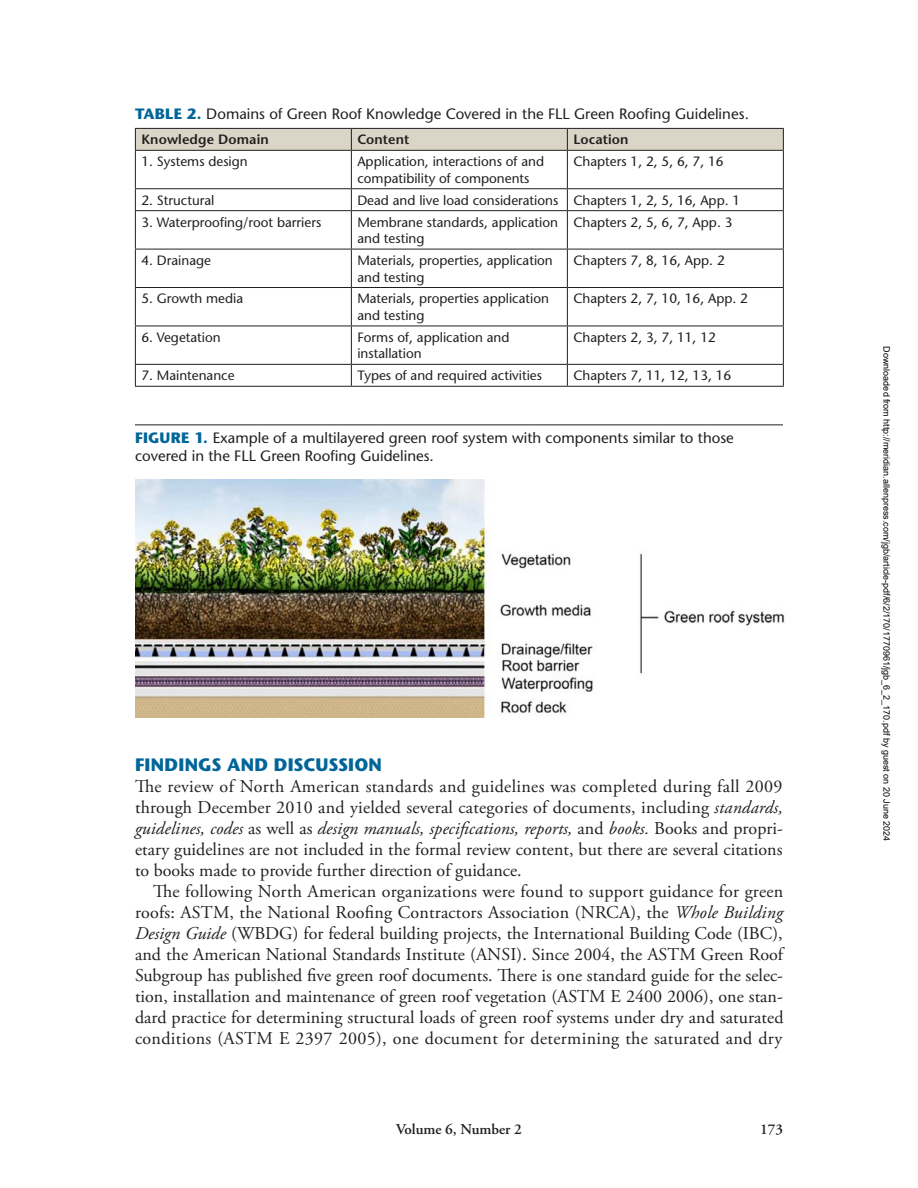
<style>
.page{position:relative;width:918px;height:1188px;background:#fff}
.page>*{position:absolute;margin:0;border:0;box-sizing:border-box;transform-origin:0 0}
.t1{font:18px/21px "Adobe Garamond Pro";letter-spacing:.015em;color:#231f20;text-align:justify}
.t2{font:700 18px "Stone Sans Std";letter-spacing:.01em;color:#006598}
.t3{font:500 15px/18px "Stone Sans Std";color:#231f20}
.t4{font:600 15px "Adobe Garamond Pro";color:#231f20}
.t5{font:500 13.5px/16.5px "Stone Sans Std";color:#231f20}
.t6{font:600 13.5px "Stone Sans Std";letter-spacing:.01em;color:#231f20}
.t7{font:9px "Arial";color:#000}
.s1{font-weight:700;color:#006598}
.s2{font-style:italic}
</style>
<div class="page">
<hr style="left:135px;top:151px;width:1px;height:37px;background:#231f20">
<hr style="left:351px;top:151px;width:1px;height:37px;background:#231f20">
<hr style="left:567px;top:151px;width:1px;height:37px;background:#231f20">
<hr style="left:783px;top:151px;width:1px;height:37px;background:#231f20">
<hr style="left:135px;top:188px;width:216px;height:1px;background:#231f20">
<svg style="left:135px;top:189px;width:1px;height:21px"></svg>
<hr style="left:351px;top:188px;width:216px;height:1px;background:#231f20">
<svg style="left:351px;top:189px;width:1px;height:21px"></svg>
<hr style="left:567px;top:188px;width:217px;height:1px;background:#231f20">
<svg style="left:567px;top:189px;width:1px;height:21px"></svg>
<svg style="left:783px;top:189px;width:1px;height:21px"></svg>
<hr style="left:135px;top:210px;width:216px;height:1px;background:#231f20">
<hr style="left:135px;top:211px;width:1px;height:38px;background:#231f20">
<hr style="left:351px;top:210px;width:216px;height:1px;background:#231f20">
<hr style="left:351px;top:211px;width:1px;height:38px;background:#231f20">
<hr style="left:567px;top:210px;width:217px;height:1px;background:#231f20">
<hr style="left:567px;top:211px;width:1px;height:38px;background:#231f20">
<hr style="left:783px;top:211px;width:1px;height:38px;background:#231f20">
<hr style="left:135px;top:249px;width:216px;height:1px;background:#231f20">
<hr style="left:135px;top:249px;width:1px;height:38px;background:#231f20">
<hr style="left:351px;top:249px;width:216px;height:1px;background:#231f20">
<hr style="left:351px;top:249px;width:1px;height:38px;background:#231f20">
<hr style="left:567px;top:249px;width:217px;height:1px;background:#231f20">
<hr style="left:567px;top:249px;width:1px;height:38px;background:#231f20">
<hr style="left:783px;top:249px;width:1px;height:38px;background:#231f20">
<hr style="left:135px;top:287px;width:216px;height:1px;background:#231f20">
<hr style="left:135px;top:288px;width:1px;height:38px;background:#231f20">
<hr style="left:351px;top:287px;width:216px;height:1px;background:#231f20">
<hr style="left:351px;top:288px;width:1px;height:38px;background:#231f20">
<hr style="left:567px;top:287px;width:217px;height:1px;background:#231f20">
<hr style="left:567px;top:288px;width:1px;height:38px;background:#231f20">
<hr style="left:783px;top:288px;width:1px;height:38px;background:#231f20">
<hr style="left:135px;top:326px;width:216px;height:1px;background:#231f20">
<hr style="left:135px;top:326px;width:1px;height:38px;background:#231f20">
<hr style="left:351px;top:326px;width:216px;height:1px;background:#231f20">
<hr style="left:351px;top:326px;width:1px;height:38px;background:#231f20">
<hr style="left:567px;top:326px;width:217px;height:1px;background:#231f20">
<hr style="left:567px;top:326px;width:1px;height:38px;background:#231f20">
<hr style="left:783px;top:326px;width:1px;height:38px;background:#231f20">
<hr style="left:135px;top:364px;width:216px;height:1px;background:#231f20">
<svg style="left:135px;top:365px;width:1px;height:21px"></svg>
<hr style="left:351px;top:364px;width:216px;height:1px;background:#231f20">
<svg style="left:351px;top:365px;width:1px;height:21px"></svg>
<hr style="left:567px;top:364px;width:217px;height:1px;background:#231f20">
<svg style="left:567px;top:365px;width:1px;height:21px"></svg>
<svg style="left:783px;top:365px;width:1px;height:21px"></svg>
<hr style="left:135px;top:386px;width:216px;height:1px;background:#231f20">
<hr style="left:351px;top:386px;width:216px;height:1px;background:#231f20">
<hr style="left:567px;top:386px;width:217px;height:1px;background:#231f20">
<svg style="left:135px;top:128px;width:649px;height:22px"></svg>
<hr style="left:135px;top:150px;width:216px;height:1px;background:#231f20">
<hr style="left:351px;top:150px;width:216px;height:1px;background:#231f20">
<hr style="left:567px;top:150px;width:217px;height:1px;background:#231f20">
<hr style="left:135px;top:424px;width:648px;height:1px;background:#231f20">
<img style="left:135px;top:479px;width:650px;height:238px">
<p class="t3" style="left:135px;top:105px;width:616px"><span class="s1">TABLE 2.</span> Domains of Green Roof Knowledge Covered in the FLL Green Roofing Guidelines.</p>
<p class="t6" style="left:141px;top:131px;width:129px">Knowledge Domain</p>
<p class="t6" style="left:357px;top:131px;width:53px">Content</p>
<p class="t6" style="left:573px;top:131px;width:57px">Location</p>
<p class="t5" style="left:141px;top:153px;width:108px">1. Systems design</p>
<p class="t5" style="left:357px;top:153px;width:188px">Application, interactions of and compatibility of components</p>
<p class="t5" style="left:573px;top:153px;width:152px">Chapters 1, 2, 5, 6, 7, 16</p>
<p class="t5" style="left:141px;top:192px;width:75px">2. Structural</p>
<p class="t5" style="left:357px;top:192px;width:384px">Dead and live load considerations Chapters 1, 2, 5, 16, App. 1</p>
<p class="t5" style="left:141px;top:214px;width:181px">3. Waterproofing/root barriers</p>
<p class="t5" style="left:357px;top:214px;width:202px">Membrane standards, application and testing</p>
<p class="t5" style="left:573px;top:214px;width:161px">Chapters 2, 5, 6, 7, App. 3</p>
<p class="t5" style="left:141px;top:252px;width:71px">4. Drainage</p>
<p class="t5" style="left:357px;top:252px;width:197px">Materials, properties, application and testing</p>
<p class="t5" style="left:573px;top:252px;width:153px">Chapters 7, 8, 16, App. 2</p>
<p class="t5" style="left:141px;top:291px;width:103px">5. Growth media</p>
<p class="t5" style="left:357px;top:291px;width:193px">Materials, properties application and testing</p>
<p class="t5" style="left:573px;top:291px;width:176px">Chapters 2, 7, 10, 16, App. 2</p>
<p class="t5" style="left:141px;top:329px;width:81px">6. Vegetation</p>
<p class="t5" style="left:357px;top:329px;width:154px">Forms of, application and installation</p>
<p class="t5" style="left:573px;top:329px;width:144px">Chapters 2, 3, 7, 11, 12</p>
<p class="t5" style="left:141px;top:367px;width:95px">7. Maintenance</p>
<p class="t5" style="left:357px;top:367px;width:186px">Types of and required activities</p>
<p class="t5" style="left:573px;top:367px;width:160px">Chapters 7, 11, 12, 13, 16</p>
<p class="t3" style="left:135px;top:429px;width:600px"><span class="s1">FIGURE 1.</span> Example of a multilayered green roof system with components similar to those covered in the FLL Green Roofing Guidelines.</p>
<p class="t2" style="left:135px;top:754px;width:248px">FINDINGS AND DISCUSSION</p>
<p class="t1" style="left:135px;top:776px;width:650px">The review of North American standards and guidelines was completed during fall 2009 through December 2010 and yielded several categories of documents, including <span class="s2">standards, guidelines, codes</span> as well as <span class="s2">design manuals, specifications, reports,</span> and <span class="s2">books.</span> Books and propri&shy;etary guidelines are not included in the formal review content, but there are several citations to books made to provide further direction of guidance.</p>
<p class="t1" style="left:135px;top:881px;width:650px;text-indent:18px">The following North American organizations were found to support guidance for green roofs: ASTM, the National Roofing Contractors Association (NRCA), the <span class="s2">Whole Building Design Guide</span> (WBDG) for federal building projects, the International Building Code (IBC), and the American National Standards Institute (ANSI). Since 2004, the ASTM Green Roof Subgroup has published five green roof documents. There is one standard guide for the selec&shy;tion, installation and maintenance of green roof vegetation (ASTM E 2400 2006), one stan&shy;dard practice for determining structural loads of green roof systems under dry and saturated conditions (ASTM E 2397 2005), one document for determining the saturated and dry</p>
<p class="t4" style="left:396px;top:1121px;width:127px">Volume 6, Number 2</p>
<p class="t4" style="left:760px;top:1121px;width:24px">173</p>
<p class="t7" style="left:890px;top:346px;width:497px;rotate:90deg">Downloaded from http://meridian.allenpress.com/jgb/article-pdf/6/2/170/1770961/jgb_6_2_170.pdf by guest on 20 June 2024</p>
</div>
